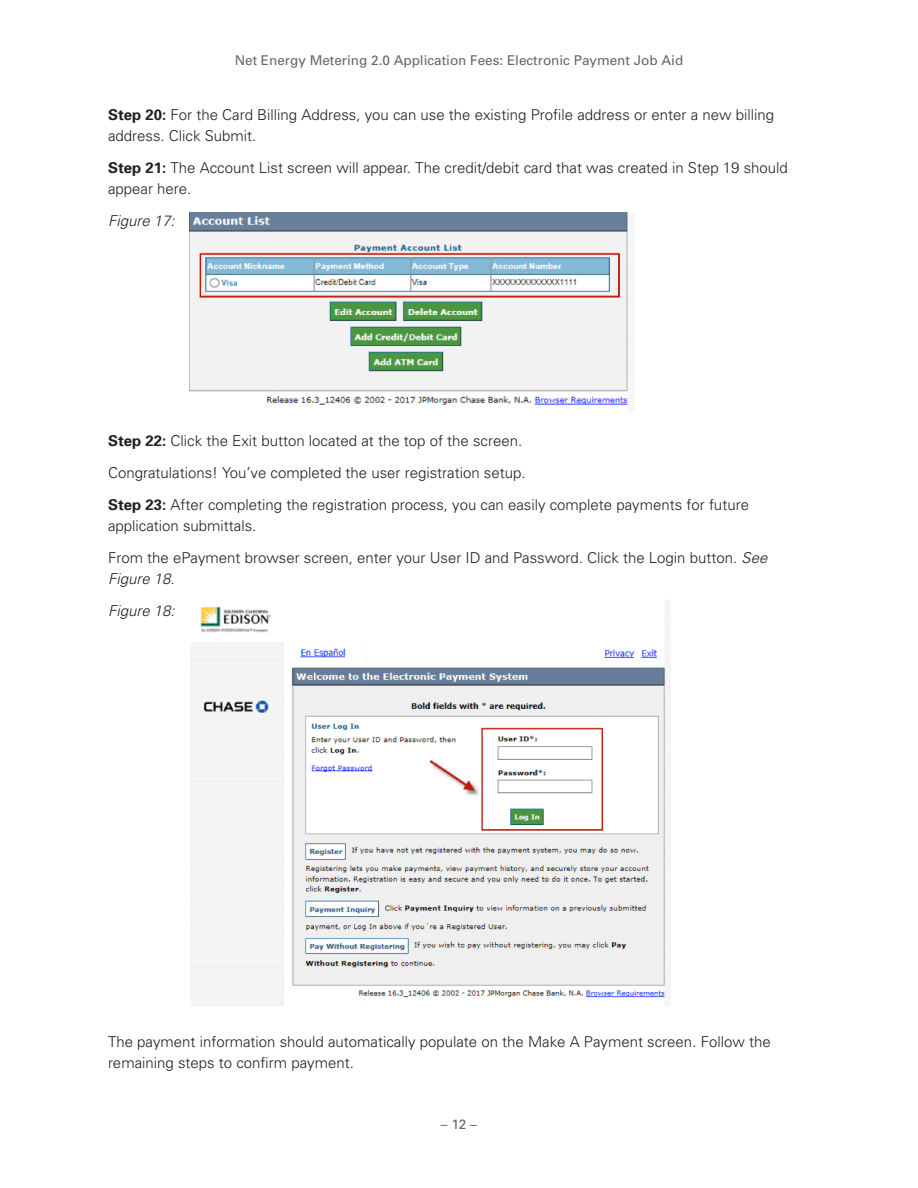
<style>
.page{position:relative;width:918px;height:1188px;background:#fff}
.page>*{position:absolute;margin:0;border:0;box-sizing:border-box;transform-origin:0 0}
.Body{font:300 15px/21px "Univers";color:#231f20}
.Body-2{font:italic 300 15px "Univers";color:#231f20}
.t1{font:13.5px "Univers";color:#666}
.s1{font-weight:700}
.s2{font-style:italic}
</style>
<div class="page">
<img style="left:189px;top:213px;width:445px;height:199px">
<img style="left:190px;top:600px;width:481px;height:407px">
<p class="t1" style="left:235px;top:52px;width:450px">Net Energy Metering 2.0 Application Fees: Electronic Payment Job Aid</p>
<p class="Body" style="left:108px;top:104px;width:668px"><span class="s1">Step 20:</span> For the Card Billing Address, you can use the existing Profile address or enter a new billing address. Click Submit.</p>
<p class="Body" style="left:108px;top:157px;width:681px"><span class="s1">Step 21:</span> The Account List screen will appear. The credit/debit card that was created in Step 19 should appear here.</p>
<p class="Body-2" style="left:108px;top:212px;width:68px">Figure 17:</p>
<p class="Body" style="left:108px;top:430px;width:416px"><span class="s1">Step 22:</span> Click the Exit button located at the top of the screen.</p>
<p class="Body" style="left:108px;top:462px;width:419px">Congratulations! You’ve completed the user registration setup.</p>
<p class="Body" style="left:108px;top:494px;width:643px"><span class="s1">Step 23:</span> After completing the registration process, you can easily complete payments for future application submittals.</p>
<p class="Body" style="left:108px;top:547px;width:661px">From the ePayment browser screen, enter your User ID and Password. Click the Login button. <span class="s2">See<br>Figure 18.</span></p>
<p class="Body-2" style="left:108px;top:601px;width:68px">Figure 18:</p>
<p class="Body" style="left:108px;top:1031px;width:664px">The payment information should automatically populate on the Make A Payment screen. Follow the remaining steps to confirm payment.</p>
<p class="t1" style="left:441px;top:1116px;width:38px">– 12 –</p>
</div>
